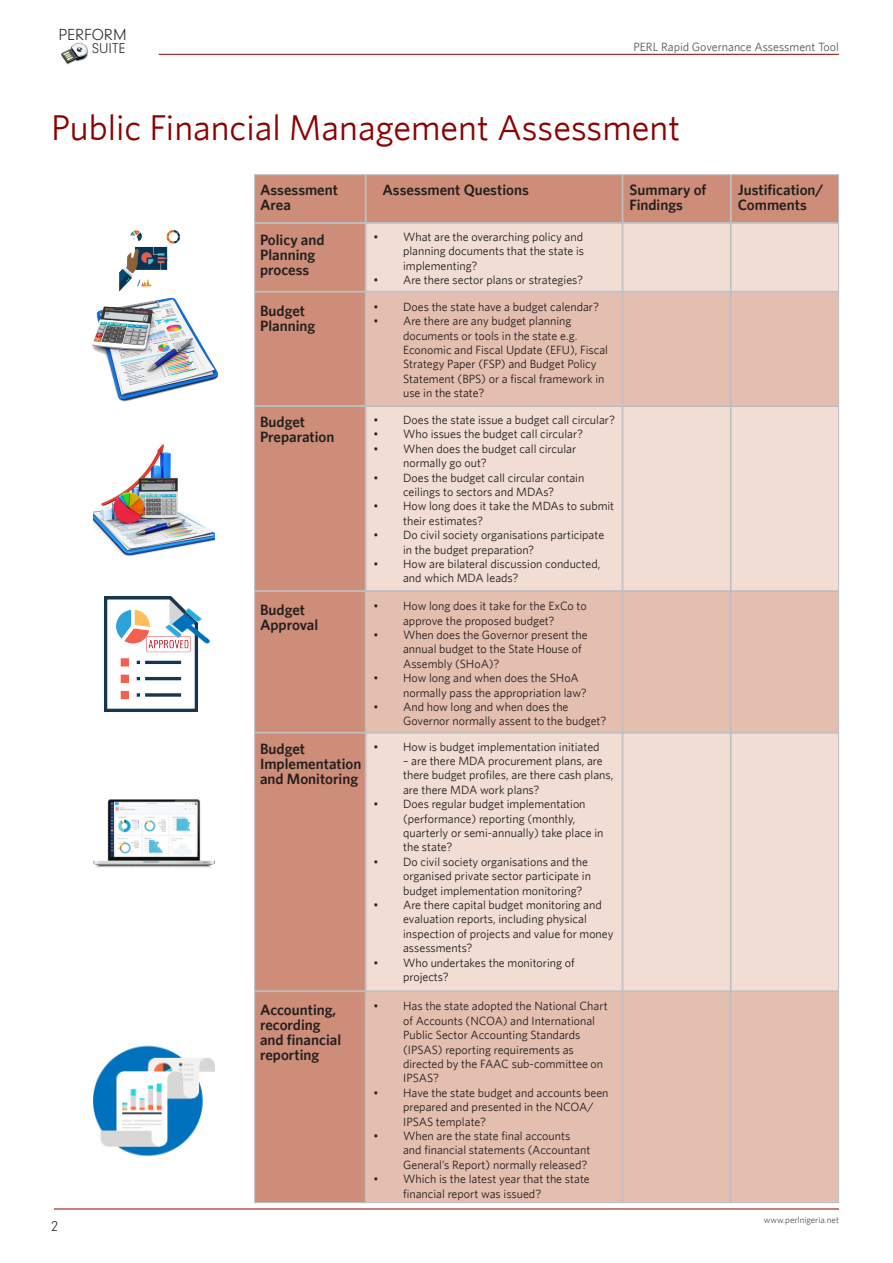
<style>
.page{position:relative;width:893px;height:1263px;background:#fff}
.page>*{position:absolute;margin:0;border:0;box-sizing:border-box;transform-origin:0 0}
.t1{font:36px "Whitney";color:#8b0202}
.t2{font:16.65px "Neuzeit Lgt";color:#231f20}
.t3{font:600 15px/15px "Whitney";color:#231f20}
.t4{font:15px "Neuzeit Lgt";color:#231f20}
.t5{font:14.7px "Neuzeit Lgt";color:#231f20}
.t6{font:12px/14.4px "Whitney";color:#231f20}
.t7{font:12px "Whitney";color:#57585a}
.t8{font:9px "Whitney";color:#57585a}
</style>
<div class="page">
<img style="left:61px;top:42px;width:27px;height:22px">
<hr style="left:159px;top:54px;width:680px;height:1px;background:#8b0202">
<hr style="left:54px;top:1208px;width:785px;height:1px;background:#8b0202">
<div style="left:254px;top:174px;width:112px;height:49px;background:#cd8d78;border:1px solid #bcbdc0"></div>
<div style="left:254px;top:223px;width:112px;height:69px;background:#cd8d78;border:1px solid #bcbdc0"></div>
<div style="left:254px;top:406px;width:112px;height:185px;background:#cd8d78;border:1px solid #bcbdc0"></div>
<div style="left:254px;top:733px;width:112px;height:258px;background:#cd8d78;border:1px solid #bcbdc0"></div>
<div style="left:254px;top:292px;width:112px;height:114px;background:#cd8d78;border:1px solid #bcbdc0"></div>
<div style="left:254px;top:591px;width:112px;height:142px;background:#cd8d78;border:1px solid #bcbdc0"></div>
<div style="left:254px;top:991px;width:112px;height:212px;background:#cd8d78;border:1px solid #bcbdc0"></div>
<div style="left:366px;top:174px;width:256px;height:49px;background:#cd8d78;border:1px solid #bcbdc0"></div>
<div style="left:622px;top:174px;width:109px;height:49px;background:#cd8d78;border:1px solid #bcbdc0"></div>
<div style="left:731px;top:174px;width:108px;height:49px;background:#cd8d78;border:1px solid #bcbdc0"></div>
<div style="left:366px;top:223px;width:256px;height:69px;background:#f1ddd3;border:1px solid #bcbdc0"></div>
<div style="left:366px;top:406px;width:256px;height:185px;background:#f1ddd3;border:1px solid #bcbdc0"></div>
<div style="left:366px;top:733px;width:256px;height:258px;background:#f1ddd3;border:1px solid #bcbdc0"></div>
<div style="left:366px;top:292px;width:256px;height:114px;background:#e4bfaf;border:1px solid #bcbdc0"></div>
<div style="left:366px;top:591px;width:256px;height:142px;background:#e4bfaf;border:1px solid #bcbdc0"></div>
<div style="left:366px;top:991px;width:256px;height:212px;background:#e4bfaf;border:1px solid #bcbdc0"></div>
<div style="left:622px;top:223px;width:109px;height:69px;background:#f1ddd3;border:1px solid #bcbdc0"></div>
<div style="left:622px;top:406px;width:109px;height:185px;background:#f1ddd3;border:1px solid #bcbdc0"></div>
<div style="left:622px;top:733px;width:109px;height:258px;background:#f1ddd3;border:1px solid #bcbdc0"></div>
<div style="left:622px;top:292px;width:109px;height:114px;background:#e4bfaf;border:1px solid #bcbdc0"></div>
<div style="left:622px;top:591px;width:109px;height:142px;background:#e4bfaf;border:1px solid #bcbdc0"></div>
<div style="left:622px;top:991px;width:109px;height:212px;background:#e4bfaf;border:1px solid #bcbdc0"></div>
<div style="left:731px;top:223px;width:108px;height:69px;background:#f1ddd3;border:1px solid #bcbdc0"></div>
<div style="left:731px;top:406px;width:108px;height:185px;background:#f1ddd3;border:1px solid #bcbdc0"></div>
<div style="left:731px;top:733px;width:108px;height:258px;background:#f1ddd3;border:1px solid #bcbdc0"></div>
<div style="left:731px;top:292px;width:108px;height:114px;background:#e4bfaf;border:1px solid #bcbdc0"></div>
<div style="left:731px;top:591px;width:108px;height:142px;background:#e4bfaf;border:1px solid #bcbdc0"></div>
<div style="left:731px;top:991px;width:108px;height:212px;background:#e4bfaf;border:1px solid #bcbdc0"></div>
<img style="left:120px;top:230px;width:60px;height:61px">
<img style="left:91px;top:297px;width:128px;height:105px">
<img style="left:94px;top:444px;width:120px;height:112px">
<img style="left:104px;top:596px;width:94px;height:116px">
<img style="left:152px;top:605px;width:58px;height:49px">
<img style="left:94px;top:800px;width:120px;height:67px">
<img style="left:94px;top:1045px;width:120px;height:112px">
<h2 class="t2" style="left:58px;top:24px;width:70px">PERFORM</h2>
<p class="t5" style="left:92px;top:38px;width:35px">SUITE</p>
<p class="t7" style="left:633px;top:40px;width:207px">PERL Rapid Governance Assessment Tool</p>
<p class="t1" style="left:51px;top:106px;width:631px">Public Financial Management Assessment</p>
<p class="t3" style="left:260px;top:182px;width:79px">Assessment<br>Area</p>
<p class="t3" style="left:260px;top:231px;width:66px">Policy and<br>Planning process</p>
<p class="t3" style="left:382px;top:182px;width:148px">Assessment Questions</p>
<p class="t3" style="left:630px;top:182px;width:78px">Summary of<br>Findings</p>
<p class="t3" style="left:738px;top:182px;width:87px">Justification/</p>
<p class="t3" style="left:738px;top:197px;width:70px">Comments</p>
<p class="t6" style="left:403px;top:229px;width:183px;text-align:justify">What are the overarching policy and planning documents that the state is implementing?</p>
<p class="t6" style="left:403px;top:272px;width:181px">Are there sector plans or strategies?</p>
<p class="t6" style="left:373px;top:229px;width:7px">•</p>
<p class="t6" style="left:373px;top:272px;width:7px">•</p>
<p class="t4" style="left:51px;top:1216px;width:8px">2</p>
<p class="t3" style="left:260px;top:303px;width:57px">Budget<br>Planning</p>
<p class="t6" style="left:373px;top:299px;width:7px">•</p>
<p class="t6" style="left:373px;top:313px;width:7px">•</p>
<p class="t6" style="left:403px;top:299px;width:197px">Does the state have a budget calendar?</p>
<p class="t6" style="left:403px;top:313px;width:206px">Are there are any budget planning documents or tools in the state e.g.<br>Economic and Fiscal Update (EFU), Fiscal Strategy Paper (FSP) and Budget Policy Statement (BPS) or a fiscal framework in use in the state?</p>
<p class="t3" style="left:260px;top:414px;width:76px">Budget<br>Preparation</p>
<p class="t6" style="left:373px;top:412px;width:7px">•</p>
<p class="t6" style="left:373px;top:427px;width:7px">•</p>
<p class="t6" style="left:373px;top:441px;width:7px">•</p>
<p class="t6" style="left:373px;top:470px;width:7px">•</p>
<p class="t6" style="left:373px;top:499px;width:7px">•</p>
<p class="t6" style="left:373px;top:527px;width:7px">•</p>
<p class="t6" style="left:373px;top:556px;width:7px">•</p>
<p class="t6" style="left:403px;top:412px;width:213px">Does the state issue a budget call circular?</p>
<p class="t6" style="left:403px;top:427px;width:181px">Who issues the budget call circular?</p>
<p class="t6" style="left:403px;top:441px;width:175px">When does the budget call circular normally go out?</p>
<p class="t6" style="left:403px;top:470px;width:183px">Does the budget call circular contain ceilings to sectors and MDAs?</p>
<p class="t6" style="left:403px;top:499px;width:213px">How long does it take the MDAs to submit their estimates?</p>
<p class="t6" style="left:403px;top:527px;width:203px">Do civil society organisations participate in the budget preparation?</p>
<p class="t6" style="left:403px;top:556px;width:199px">How are bilateral discussion conducted, and which MDA leads?</p>
<p class="t3" style="left:260px;top:602px;width:60px">Budget<br>Approval</p>
<p class="t6" style="left:373px;top:598px;width:7px">•</p>
<p class="t6" style="left:373px;top:627px;width:7px">•</p>
<p class="t6" style="left:373px;top:670px;width:7px">•</p>
<p class="t6" style="left:373px;top:699px;width:7px">•</p>
<p class="t6" style="left:403px;top:598px;width:185px">How long does it take for the ExCo to approve the proposed budget?</p>
<p class="t6" style="left:403px;top:627px;width:186px">When does the Governor present the annual budget to the State House of<br>Assembly (SHoA)?</p>
<p class="t6" style="left:403px;top:670px;width:185px">How long and when does the SHoA normally pass the appropriation law?</p>
<p class="t6" style="left:403px;top:699px;width:205px">And how long and when does the<br>Governor normally assent to the budget?</p>
<p class="t3" style="left:260px;top:740px;width:103px">Budget<br>Implementation and Monitoring</p>
<p class="t6" style="left:373px;top:739px;width:7px">•</p>
<p class="t6" style="left:373px;top:796px;width:7px">•</p>
<p class="t6" style="left:373px;top:854px;width:7px">•</p>
<p class="t6" style="left:373px;top:897px;width:7px">•</p>
<p class="t6" style="left:373px;top:955px;width:7px">•</p>
<p class="t6" style="left:403px;top:739px;width:198px">How is budget implementation initiated</p>
<p class="t6" style="left:403px;top:753px;width:212px">– are there MDA procurement plans, are there budget profiles, are there cash plans, are there MDA work plans?</p>
<p class="t6" style="left:403px;top:796px;width:202px">Does regular budget implementation (performance) reporting (monthly, quarterly or semi-annually) take place in the state?</p>
<p class="t6" style="left:403px;top:854px;width:189px">Do civil society organisations and the organised private sector participate in budget implementation monitoring?</p>
<p class="t6" style="left:403px;top:897px;width:212px">Are there capital budget monitoring and evaluation reports, including physical inspection of projects and value for money assessments?</p>
<p class="t6" style="left:403px;top:955px;width:173px">Who undertakes the monitoring of projects?</p>
<p class="t3" style="left:260px;top:1002px;width:83px">Accounting, recording and financial reporting</p>
<p class="t6" style="left:373px;top:999px;width:7px">•</p>
<p class="t6" style="left:373px;top:1085px;width:7px">•</p>
<p class="t6" style="left:373px;top:1128px;width:7px">•</p>
<p class="t6" style="left:373px;top:1171px;width:7px">•</p>
<p class="t6" style="left:403px;top:999px;width:206px">Has the state adopted the National Chart of Accounts (NCOA) and International<br>Public Sector Accounting Standards (IPSAS) reporting requirements as directed by the FAAC sub-committee on<br>IPSAS?</p>
<p class="t6" style="left:403px;top:1085px;width:207px">Have the state budget and accounts been prepared and presented in the NCOA/<br>IPSAS template?</p>
<p class="t6" style="left:403px;top:1128px;width:189px">When are the state final accounts and financial statements (Accountant<br>General’s Report) normally released?</p>
<p class="t6" style="left:403px;top:1171px;width:188px">Which is the latest year that the state financial report was issued?</p>
<p class="t8" style="left:764px;top:1214px;width:77px">www.perlnigeria.net</p>
</div>
